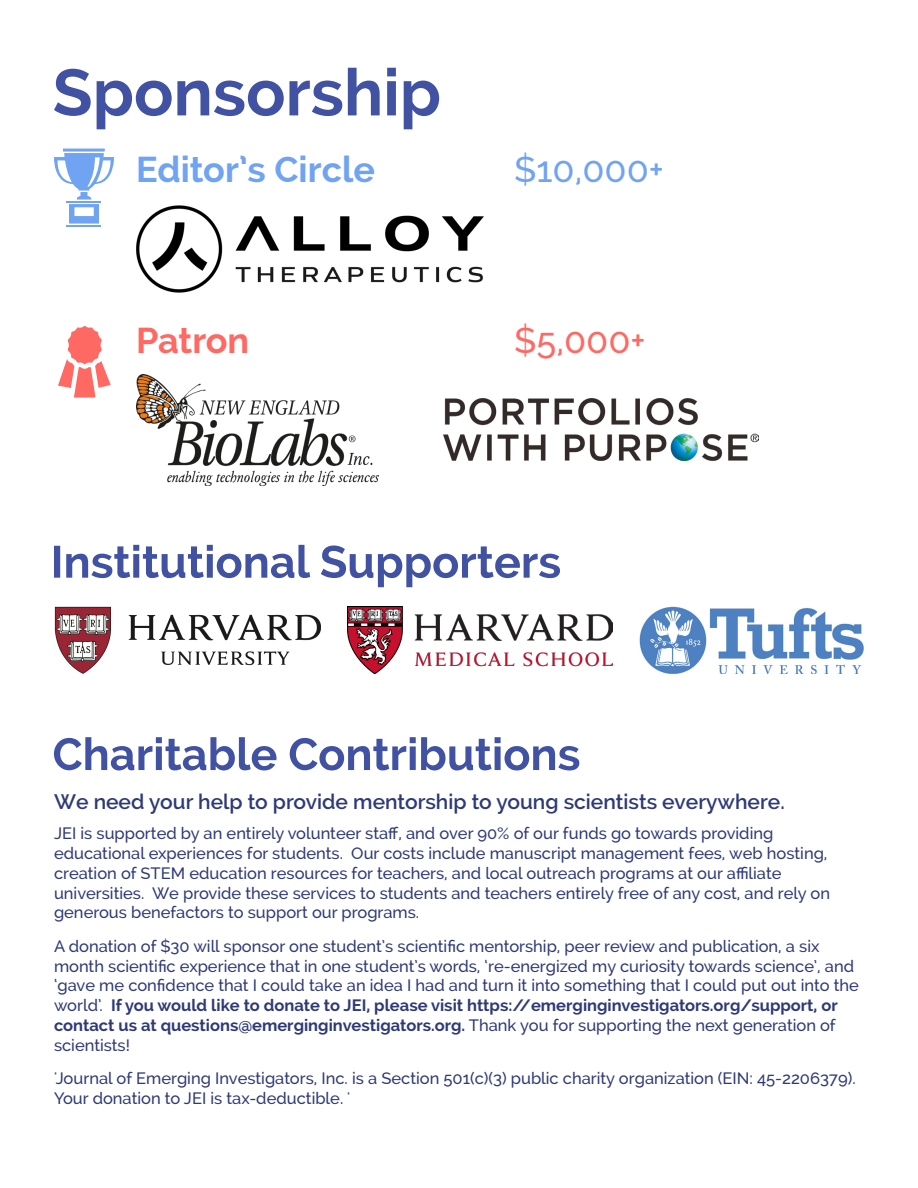
<style>
.page{position:relative;width:918px;height:1188px;background:#fff}
.page>*{position:absolute;margin:0;border:0;box-sizing:border-box;transform-origin:0 0}
.t1{font:700 36px "Raleway";color:#70a3f2}
.t2{font:500 36px "Raleway";color:#70a3f2}
.t3{font:500 36px "Raleway";color:#ff6963}
.t4{font:700 36px "Raleway";letter-spacing:-.01em;color:#ff6963}
.t5{font:600 21px "Raleway";color:#2e3a77}
.t6{font:500 16.5px/19.8px "Raleway";color:#2e3a77}
.s1{font-weight:700}
</style>
<div class="page">
<svg style="left:54px;top:68px;width:385px;height:61px"></svg>
<hr style="left:66px;top:225px;width:34px;height:2px;background:#70a3f2">
<svg style="left:54px;top:149px;width:60px;height:75px"></svg>
<img style="left:136px;top:205px;width:348px;height:88px">
<svg style="left:58px;top:326px;width:53px;height:72px"></svg>
<img style="left:136px;top:374px;width:242px;height:111px">
<img style="left:443px;top:399px;width:315px;height:62px">
<svg style="left:54px;top:545px;width:506px;height:42px"></svg>
<img style="left:54px;top:607px;width:266px;height:67px">
<img style="left:347px;top:607px;width:266px;height:67px">
<img style="left:639px;top:607px;width:225px;height:67px">
<svg style="left:54px;top:737px;width:525px;height:33px"></svg>
<p class="t1" style="left:136px;top:149px;width:240px">Editor’s Circle</p>
<p class="t2" style="left:514px;top:149px;width:151px">$10,000+</p>
<p class="t4" style="left:136px;top:320px;width:115px">Patron</p>
<p class="t3" style="left:514px;top:320px;width:133px">$5,000+</p>
<p class="t5" style="left:54px;top:790px;width:732px">We need your help to provide mentorship to young scientists everywhere.</p>
<p class="t6" style="left:54px;top:824px;width:778px">JEI is supported by an entirely volunteer staff, and over 90% of our funds go towards providing educational experiences for students. Our costs include manuscript management fees, web hosting, creation of STEM education resources for teachers, and local outreach programs at our affiliate universities. We provide these services to students and teachers entirely free of any cost, and rely on generous benefactors to support our programs.</p>
<p class="t6" style="left:54px;top:936px;width:806px">A donation of $30 will sponsor one student’s scientific mentorship, peer review and publication, a six month scientific experience that in one student’s words, ‘re-energized my curiosity towards science’, and ‘gave me confidence that I could take an idea I had and turn it into something that I could put out into the world’. <span class="s1">If you would like to donate to JEI, please visit https://emerginginvestigators.org/support, or contact us at questions@emerginginvestigators.org.</span> Thank you for supporting the next generation of scientists!</p>
<p class="t6" style="left:54px;top:1068px;width:803px">'Journal of Emerging Investigators, Inc. is a Section 501(c)(3) public charity organization (EIN: 45-2206379).<br>Your donation to JEI is tax-deductible. '</p>
</div>
